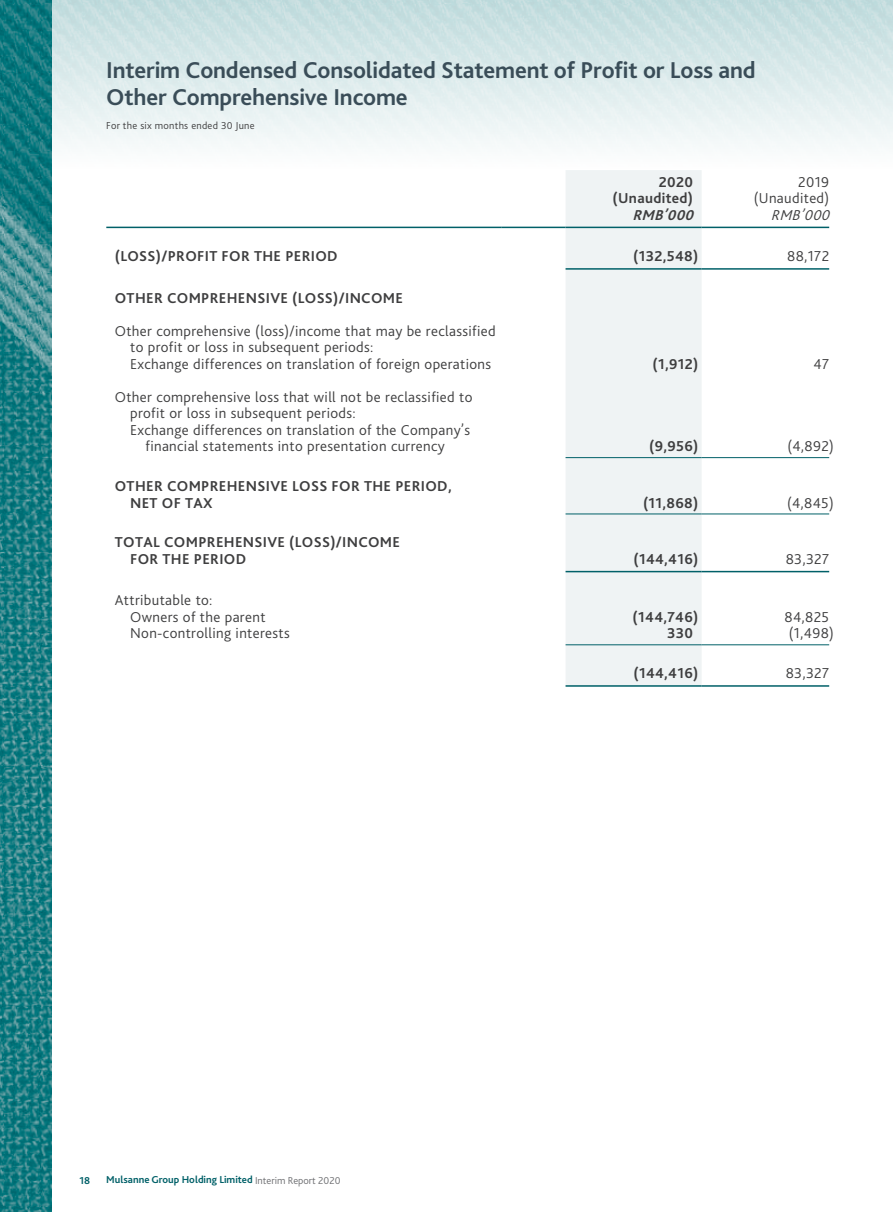
<style>
.page{position:relative;width:893px;height:1212px;background:#fff}
.page>*{position:absolute;margin:0;border:0;box-sizing:border-box;transform-origin:0 0}
.t1{font:700 24px/27px "Bliss 2";letter-spacing:-.01em;color:#3a4d58}
.t2{font:300 15px/16.5px "Bliss 2";letter-spacing:.025em;color:#3e3e3f}
.t3{font:700 15px/16.5px "Bliss 2";letter-spacing:.02em;color:#3e3e3f}
.t4{font:italic 700 15px "Bliss 2";color:#3e3e3f}
.t5{font:italic 300 15px "Bliss 2";color:#3e3e3f}
.t6{font:700 10.5px "Bliss 2";color:#006068}
.t7{font:300 10.5px "Bliss 2";letter-spacing:.025em;color:#3e3e3f}
.s1{font-weight:300;color:#6c6d70}
</style>
<div class="page">
<img style="left:51px;top:0;width:842px;height:170px">
<img style="left:0;top:0;width:51px;height:1212px">
<div style="left:566px;top:170px;width:136px;height:515px;background:#eff3f4"></div>
<hr style="left:106px;top:227px;width:396px;height:1px;background:#006068">
<hr style="left:502px;top:227px;width:64px;height:1px;background:#006068">
<hr style="left:566px;top:227px;width:136px;height:1px;background:#006068">
<hr style="left:702px;top:227px;width:127px;height:1px;background:#006068">
<hr style="left:566px;top:268px;width:136px;height:2px;background:#006068">
<hr style="left:702px;top:268px;width:127px;height:2px;background:#006068">
<hr style="left:566px;top:457px;width:136px;height:1px;background:#006068">
<hr style="left:702px;top:457px;width:127px;height:1px;background:#006068">
<hr style="left:566px;top:514px;width:136px;height:1px;background:#006068">
<hr style="left:702px;top:514px;width:127px;height:1px;background:#006068">
<hr style="left:566px;top:571px;width:136px;height:1px;background:#006068">
<hr style="left:702px;top:571px;width:127px;height:1px;background:#006068">
<hr style="left:566px;top:644px;width:136px;height:1px;background:#006068">
<hr style="left:702px;top:644px;width:127px;height:1px;background:#006068">
<hr style="left:566px;top:685px;width:136px;height:2px;background:#006068">
<hr style="left:702px;top:685px;width:127px;height:2px;background:#006068">
<h1 class="t1" style="left:106px;top:56px;width:651px">Interim Condensed Consolidated Statement of Profit or Loss and<br>Other Comprehensive Income</h1>
<p class="t7" style="left:106px;top:119px;width:150px">For the six months ended 30 June</p>
<p class="t3" style="left:659px;top:173px;width:36px">2020</p>
<p class="t2" style="left:798px;top:173px;width:32px">2019</p>
<p class="t3" style="left:613px;top:189px;width:82px">(Unaudited)</p>
<p class="t2" style="left:754px;top:189px;width:77px">(Unaudited)</p>
<p class="t4" style="left:632px;top:205px;width:67px">RMB’000</p>
<p class="t5" style="left:771px;top:205px;width:65px">RMB’000</p>
<p class="t3" style="left:115px;top:247px;width:224px">(LOSS)/PROFIT FOR THE PERIOD</p>
<p class="t3" style="left:633px;top:247px;width:67px">(132,548)</p>
<p class="t2" style="left:787px;top:247px;width:44px">88,172</p>
<p class="t3" style="left:115px;top:289px;width:290px">OTHER COMPREHENSIVE (LOSS)/INCOME</p>
<p class="t2" style="left:130px;top:322px;width:367px;text-indent:-15px">Other comprehensive (loss)/income that may be reclassified to profit or loss in subsequent periods:<br>Exchange differences on translation of foreign operations</p>
<p class="t3" style="left:653px;top:355px;width:47px">(1,912)</p>
<p class="t2" style="left:814px;top:355px;width:17px">47</p>
<p class="t2" style="left:115px;top:388px;width:359px">Other comprehensive loss that will not be reclassified to</p>
<p class="t2" style="left:130px;top:404px;width:227px">profit or loss in subsequent periods:</p>
<p class="t2" style="left:130px;top:421px;width:342px">Exchange differences on translation of the Company’s</p>
<p class="t2" style="left:146px;top:437px;width:301px">financial statements into presentation currency</p>
<p class="t3" style="left:649px;top:437px;width:51px">(9,956)</p>
<p class="t2" style="left:787px;top:437px;width:48px">(4,892)</p>
<p class="t3" style="left:130px;top:477px;width:323px;text-indent:-15px">OTHER COMPREHENSIVE LOSS FOR THE PERIOD,<br>NET OF TAX</p>
<p class="t3" style="left:643px;top:494px;width:57px">(11,868)</p>
<p class="t2" style="left:787px;top:494px;width:48px">(4,845)</p>
<p class="t3" style="left:130px;top:534px;width:271px;text-indent:-15px">TOTAL COMPREHENSIVE (LOSS)/INCOME<br>FOR THE PERIOD</p>
<p class="t3" style="left:633px;top:550px;width:66px">(144,416)</p>
<p class="t2" style="left:786px;top:550px;width:45px">83,327</p>
<p class="t2" style="left:130px;top:592px;width:137px;text-indent:-15px">Attributable to:<br>Owners of the parent</p>
<p class="t3" style="left:633px;top:608px;width:67px">(144,746)</p>
<p class="t2" style="left:784px;top:608px;width:46px">84,825</p>
<p class="t2" style="left:130px;top:625px;width:161px">Non-controlling interests</p>
<p class="t3" style="left:667px;top:625px;width:27px">330</p>
<p class="t2" style="left:789px;top:625px;width:47px">(1,498)</p>
<p class="t3" style="left:633px;top:664px;width:66px">(144,416)</p>
<p class="t2" style="left:786px;top:664px;width:45px">83,327</p>
<p class="t6" style="left:79px;top:1174px;width:12px">18</p>
<p class="t6" style="left:106px;top:1173px;width:236px">Mulsanne Group Holding Limited <span class="s1">Interim Report 2020</span></p>
</div>
